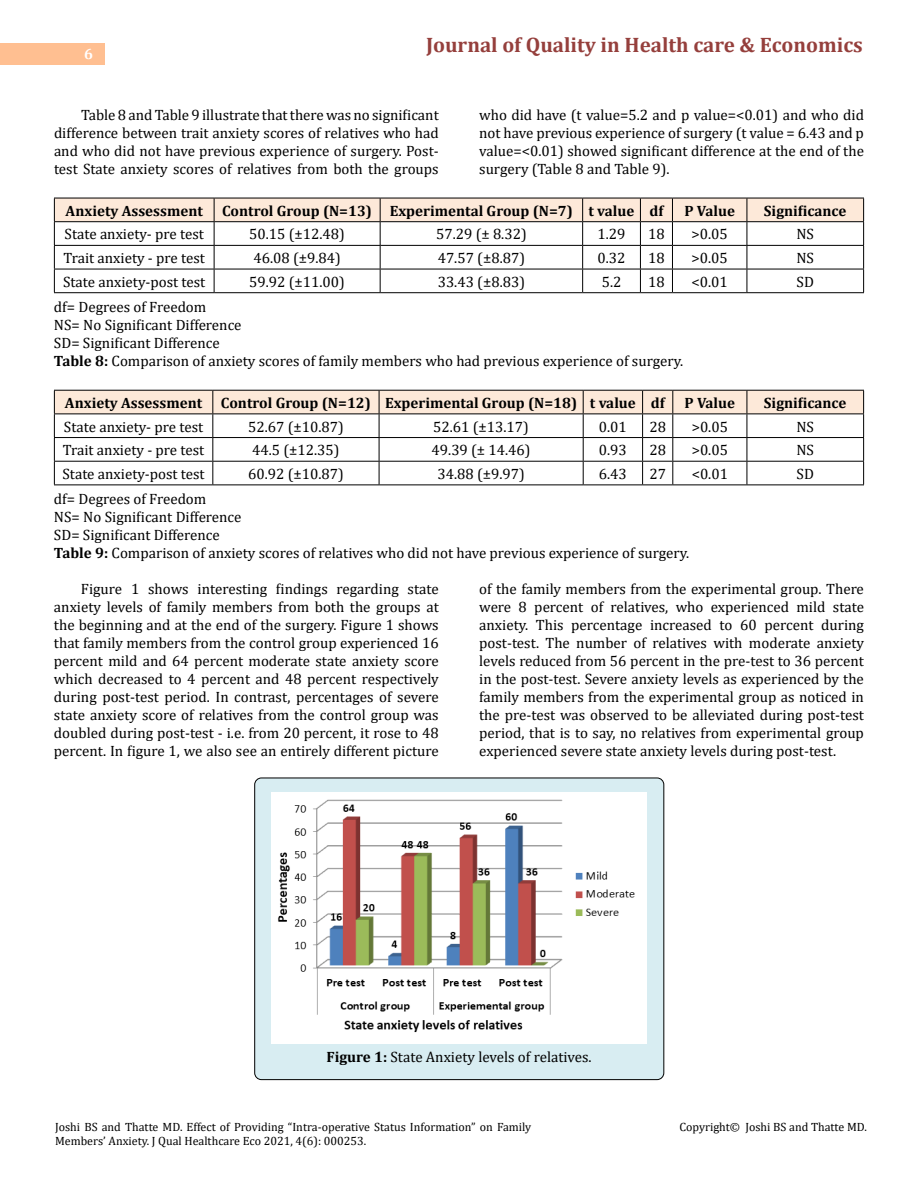
<style>
.page{position:relative;width:918px;height:1188px;background:#fff}
.page>*{position:absolute;margin:0;border:0;box-sizing:border-box;transform-origin:0 0}
.t1{font:700 21px "Cambria";color:#953f3c}
.t2{font:15px/18px "Cambria";color:#000;text-align:justify}
.t3{font:700 15px "Cambria";color:#000}
.t4{font:700 15px "Cambria";color:#fff}
.t5{font:12px/14.4px "Cambria";color:#000}
.s1{font-weight:700}
</style>
<div class="page">
<div style="left:0;top:43px;width:105px;height:21px;background:#ffbf91"></div>
<div style="left:255px;top:778px;width:409px;height:302px;background:#d8edf2;border-radius:7px"></div>
<div style="left:254px;top:778px;width:410px;height:302px;border:1px solid #000;border-radius:7px"></div>
<hr style="left:54px;top:292px;width:160px;height:1px;background:#000">
<hr style="left:214px;top:292px;width:166px;height:1px;background:#000">
<hr style="left:380px;top:292px;width:203px;height:1px;background:#000">
<hr style="left:583px;top:292px;width:57px;height:1px;background:#000">
<hr style="left:640px;top:292px;width:32px;height:1px;background:#000">
<hr style="left:672px;top:292px;width:75px;height:1px;background:#000">
<hr style="left:747px;top:292px;width:117px;height:1px;background:#000">
<svg style="left:54px;top:198px;width:810px;height:94px"></svg>
<hr style="left:54px;top:485px;width:159px;height:1px;background:#000">
<hr style="left:213px;top:485px;width:166px;height:1px;background:#000">
<hr style="left:379px;top:485px;width:204px;height:1px;background:#000">
<hr style="left:583px;top:485px;width:60px;height:1px;background:#000">
<hr style="left:643px;top:485px;width:30px;height:1px;background:#000">
<hr style="left:673px;top:485px;width:74px;height:1px;background:#000">
<hr style="left:747px;top:485px;width:117px;height:1px;background:#000">
<svg style="left:54px;top:390px;width:810px;height:95px"></svg>
<img style="left:272px;top:792px;width:374px;height:252px">
<p class="t4" style="left:84px;top:44px;width:10px">6</p>
<h1 class="t1" style="left:426px;top:30px;width:438px">Journal of Quality in Health care &amp; Economics</h1>
<p class="t2" style="left:54px;top:105px;width:386px;text-indent:27px">Table 8 and Table 9 illustrate that there was no significant difference between trait anxiety scores of relatives who had and who did not have previous experience of surgery. Post&shy;test State anxiety scores of relatives from both the groups</p>
<p class="t2" style="left:479px;top:105px;width:386px">who did have (t value=5.2 and p value=&lt;0.01) and who did not have previous experience of surgery (t value = 6.43 and p value=&lt;0.01) showed significant difference at the end of the surgery (Table 8 and Table 9).</p>
<p class="t3" style="left:66px;top:200px;width:139px">Anxiety Assessment</p>
<p class="t3" style="left:222px;top:200px;width:443px">Control Group (N=13) Experimental Group (N=7) t value df</p>
<p class="t3" style="left:684px;top:200px;width:52px">P Value</p>
<p class="t3" style="left:764px;top:200px;width:84px">Significance</p>
<p class="t2" style="left:65px;top:225px;width:141px">State anxiety- pre test</p>
<p class="t2" style="left:249px;top:225px;width:97px">50.15 (±12.48)</p>
<p class="t2" style="left:436px;top:225px;width:92px">57.29 (± 8.32)</p>
<p class="t2" style="left:598px;top:225px;width:30px">1.29</p>
<p class="t2" style="left:648px;top:225px;width:18px">18</p>
<p class="t2" style="left:692px;top:225px;width:38px">&gt;0.05</p>
<p class="t2" style="left:796px;top:225px;width:19px">NS</p>
<p class="t2" style="left:63px;top:249px;width:143px">Trait anxiety - pre test</p>
<p class="t2" style="left:253px;top:249px;width:89px">46.08 (±9.84)</p>
<p class="t2" style="left:438px;top:249px;width:89px">47.57 (±8.87)</p>
<p class="t2" style="left:598px;top:249px;width:30px">0.32</p>
<p class="t2" style="left:648px;top:249px;width:18px">18</p>
<p class="t2" style="left:692px;top:249px;width:38px">&gt;0.05</p>
<p class="t2" style="left:796px;top:249px;width:19px">NS</p>
<p class="t2" style="left:63px;top:273px;width:144px">State anxiety-post test</p>
<p class="t2" style="left:249px;top:273px;width:97px">59.92 (±11.00)</p>
<p class="t2" style="left:438px;top:273px;width:89px">33.43 (±8.83)</p>
<p class="t2" style="left:602px;top:273px;width:21px">5.2</p>
<p class="t2" style="left:648px;top:273px;width:18px">18</p>
<p class="t2" style="left:692px;top:273px;width:38px">&lt;0.01</p>
<p class="t2" style="left:797px;top:273px;width:19px">SD</p>
<p class="t2" style="left:54px;top:298px;width:631px;text-align:left">df= Degrees of Freedom<br>NS= No Significant Difference<br>SD= Significant Difference<br><span class="s1">Table 8:</span> Comparison of anxiety scores of family members who had previous experience of surgery.</p>
<p class="t3" style="left:65px;top:392px;width:601px">Anxiety Assessment Control Group (N=12) Experimental Group (N=18) t value df</p>
<p class="t3" style="left:685px;top:392px;width:52px">P Value</p>
<p class="t3" style="left:764px;top:392px;width:84px">Significance</p>
<p class="t2" style="left:64px;top:417px;width:141px">State anxiety- pre test</p>
<p class="t2" style="left:248px;top:417px;width:97px">52.67 (±10.87)</p>
<p class="t2" style="left:433px;top:417px;width:97px">52.61 (±13.17)</p>
<p class="t2" style="left:599px;top:417px;width:30px">0.01</p>
<p class="t2" style="left:649px;top:417px;width:18px">28</p>
<p class="t2" style="left:692px;top:417px;width:38px">&gt;0.05</p>
<p class="t2" style="left:796px;top:417px;width:19px">NS</p>
<p class="t2" style="left:63px;top:441px;width:143px">Trait anxiety - pre test</p>
<p class="t2" style="left:252px;top:441px;width:89px">44.5 (±12.35)</p>
<p class="t2" style="left:432px;top:441px;width:100px">49.39 (± 14.46)</p>
<p class="t2" style="left:599px;top:441px;width:30px">0.93</p>
<p class="t2" style="left:649px;top:441px;width:18px">28</p>
<p class="t2" style="left:692px;top:441px;width:38px">&gt;0.05</p>
<p class="t2" style="left:796px;top:441px;width:19px">NS</p>
<p class="t2" style="left:63px;top:465px;width:144px">State anxiety-post test</p>
<p class="t2" style="left:248px;top:465px;width:97px">60.92 (±10.87)</p>
<p class="t2" style="left:437px;top:465px;width:89px">34.88 (±9.97)</p>
<p class="t2" style="left:599px;top:465px;width:30px">6.43</p>
<p class="t2" style="left:649px;top:465px;width:18px">27</p>
<p class="t2" style="left:692px;top:465px;width:38px">&lt;0.01</p>
<p class="t2" style="left:797px;top:465px;width:19px">SD</p>
<p class="t2" style="left:54px;top:490px;width:637px;text-align:left">df= Degrees of Freedom<br>NS= No Significant Difference<br>SD= Significant Difference<br><span class="s1">Table 9:</span> Comparison of anxiety scores of relatives who did not have previous experience of surgery.</p>
<p class="t2" style="left:54px;top:580px;width:386px;text-indent:27px">Figure 1 shows interesting findings regarding state anxiety levels of family members from both the groups at the beginning and at the end of the surgery. Figure 1 shows that family members from the control group experienced 16 percent mild and 64 percent moderate state anxiety score which decreased to 4 percent and 48 percent respectively during post-test period. In contrast, percentages of severe state anxiety score of relatives from the control group was doubled during post-test - i.e. from 20 percent, it rose to 48 percent. In figure 1, we also see an entirely different picture</p>
<p class="t2" style="left:479px;top:580px;width:386px">of the family members from the experimental group. There were 8 percent of relatives, who experienced mild state anxiety. This percentage increased to 60 percent during post-test. The number of relatives with moderate anxiety levels reduced from 56 percent in the pre-test to 36 percent in the post-test. Severe anxiety levels as experienced by the family members from the experimental group as noticed in the pre-test was observed to be alleviated during post-test period, that is to say, no relatives from experimental group experienced severe state anxiety levels during post-test.</p>
<p class="t2" style="left:326px;top:1048px;width:267px"><span class="s1">Figure 1:</span> State Anxiety levels of relatives.</p>
<p class="t5" style="left:55px;top:1120px;width:478px">Joshi BS and Thatte MD. Effect of Providing “Intra-operative Status Information” on Family<br>Members’ Anxiety. J Qual Healthcare Eco 2021, 4(6): 000253.</p>
<p class="t5" style="left:679px;top:1120px;width:189px">Copyright© Joshi BS and Thatte MD.</p>
</div>
